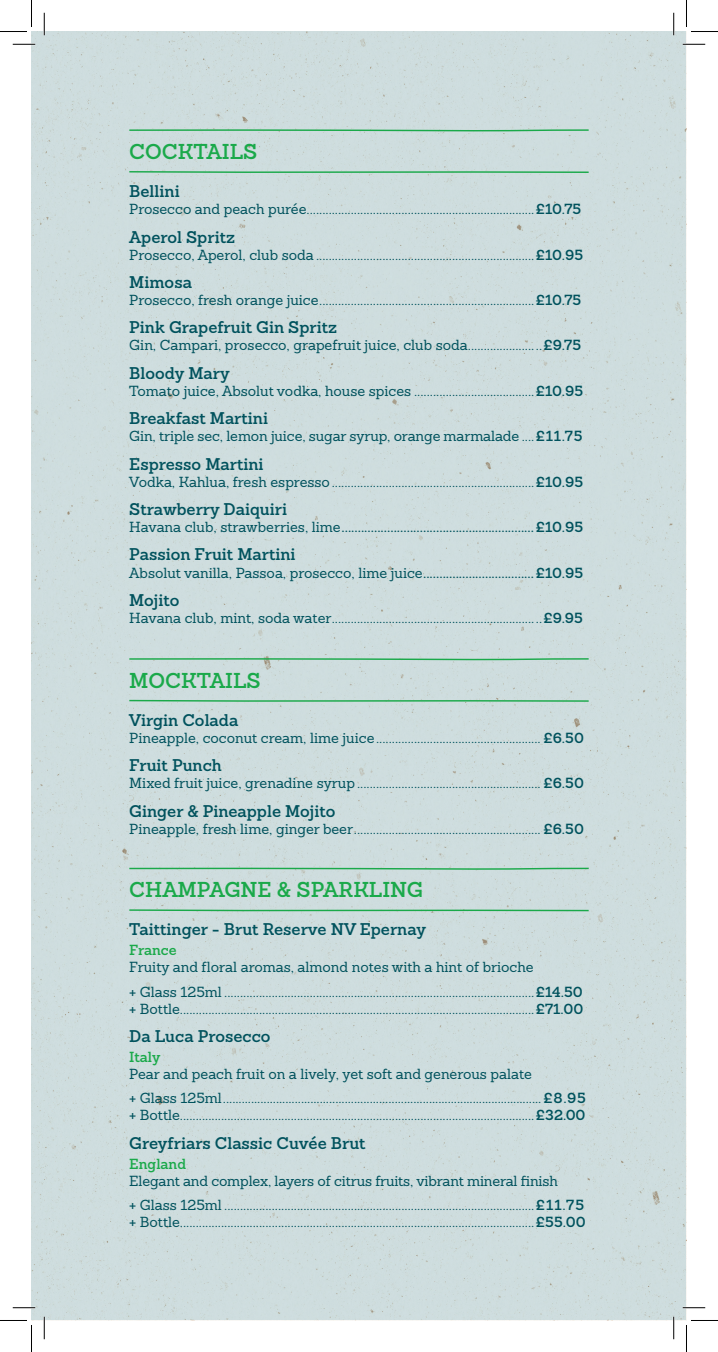
<style>
.page{position:relative;width:718px;height:1352px;background:#fff}
.page>*{position:absolute;margin:0;border:0;box-sizing:border-box;transform-origin:0 0}
.Menu_Category{font:600 21px "Sanchez Slab";color:#1aa94a}
.Menu_Item{font:600 16.5px "Sanchez Slab";color:#00525d}
.Menu_Description_2mm_Space{font:600 16.5px "Sanchez Slab";color:#00525d}
.Menu_Description_2mm_Space-2{font:14.25px "Sanchez Slab";color:#00525d}
.Menu_Description_No_Space{font:14.25px "Sanchez Slab";color:#00525d}
.Menu_Description_2mm_Space-3{font:600 14.25px "Sanchez Slab";color:#00525d}
.Menu_Item-2{font:600 14.25px "Sanchez Slab";color:#1aa94a}
.s1{font-weight:600}
.s2{font-weight:400}
</style>
<div class="page">
<div style="left:32px;top:32px;width:654px;height:1288px;background:#ceddde"></div>
<svg style="left:128px;top:129px;width:461px;height:45px"></svg>
<svg style="left:129px;top:657px;width:461px;height:45px"></svg>
<svg style="left:129px;top:867px;width:460px;height:45px"></svg>
<hr style="left:13px;top:43px;width:22px;height:2px;background:#fff">
<hr style="left:683px;top:43px;width:22px;height:2px;background:#fff">
<hr style="left:13px;top:1306px;width:22px;height:2px;background:#fff">
<hr style="left:683px;top:1306px;width:22px;height:2px;background:#fff">
<hr style="left:43px;top:13px;width:2px;height:22px;background:#fff">
<hr style="left:43px;top:1316px;width:2px;height:23px;background:#fff">
<svg style="left:13px;top:44px;width:22px;height:1px"></svg>
<svg style="left:683px;top:44px;width:22px;height:1px"></svg>
<svg style="left:13px;top:1307px;width:22px;height:1px"></svg>
<svg style="left:683px;top:1307px;width:22px;height:1px"></svg>
<svg style="left:44px;top:13px;width:1px;height:22px"></svg>
<svg style="left:44px;top:1316px;width:1px;height:23px"></svg>
<svg style="left:673px;top:13px;width:1px;height:22px"></svg>
<svg style="left:673px;top:1316px;width:1px;height:23px"></svg>
<svg style="left:0;top:0;width:32px;height:32px"></svg>
<svg style="left:0;top:1320px;width:32px;height:31px"></svg>
<svg style="left:686px;top:0;width:32px;height:32px"></svg>
<svg style="left:686px;top:1320px;width:32px;height:31px"></svg>
<p class="Menu_Category" style="left:129px;top:137px;width:129px">COCKTAILS</p>
<p class="Menu_Item" style="left:129px;top:180px;width:52px">Bellini</p>
<p class="Menu_Description_2mm_Space-2" style="left:129px;top:200px;width:453px">Prosecco and peach purée........................................................................<span class="s1">£10.75</span></p>
<p class="Menu_Item" style="left:129px;top:225px;width:107px">Aperol Spritz</p>
<p class="Menu_Description_2mm_Space-2" style="left:129px;top:245px;width:455px">Prosecco, Aperol, club soda .....................................................................<span class="s1">£10.95</span></p>
<p class="Menu_Item" style="left:129px;top:271px;width:64px">Mimosa</p>
<p class="Menu_Description_2mm_Space-2" style="left:129px;top:291px;width:453px">Prosecco, fresh orange juice....................................................................<span class="s1">£10.75</span></p>
<p class="Menu_Item" style="left:129px;top:316px;width:209px">Pink Grapefruit Gin Spritz</p>
<p class="Menu_Description_2mm_Space-2" style="left:129px;top:336px;width:453px">Gin, Campari, prosecco, grapefruit juice, club soda..................... ..<span class="s1">£9.75</span></p>
<p class="Menu_Item" style="left:129px;top:362px;width:102px">Bloody Mary</p>
<p class="Menu_Description_2mm_Space-2" style="left:129px;top:381px;width:455px">Tomato juice, Absolut vodka, house spices ......................................<span class="s1">£10.95</span></p>
<p class="Menu_Item" style="left:129px;top:407px;width:140px">Breakfast Martini</p>
<p class="Menu_Description_2mm_Space-2" style="left:129px;top:427px;width:455px">Gin, triple sec, lemon juice, sugar syrup, orange marmalade ....<span class="s1">£11.75</span></p>
<p class="Menu_Item" style="left:129px;top:452px;width:136px">Espresso Martini</p>
<p class="Menu_Description_2mm_Space-2" style="left:129px;top:472px;width:455px">Vodka, Kahlua, fresh espresso................................................................<span class="s1">£10.95</span></p>
<p class="Menu_Item" style="left:129px;top:498px;width:159px">Strawberry Daiquiri</p>
<p class="Menu_Description_2mm_Space-3" style="left:129px;top:517px;width:455px"><span class="s2">Havana club, strawberries, lime</span>...........................................................£10.95</p>
<p class="Menu_Description_2mm_Space" style="left:129px;top:543px;width:168px">Passion Fruit Martini</p>
<p class="Menu_Description_2mm_Space-2" style="left:129px;top:563px;width:455px">Absolut vanilla, Passoa, prosecco, lime juice<span class="s1">..................................£10.95</span></p>
<p class="Menu_Description_2mm_Space" style="left:129px;top:589px;width:52px">Mojito</p>
<p class="Menu_Description_2mm_Space-2" style="left:129px;top:608px;width:455px">Havana club, mint, soda water................................................................ ..<span class="s1">£9.95</span></p>
<p class="Menu_Category" style="left:129px;top:666px;width:133px">MOCKTAILS</p>
<p class="Menu_Item" style="left:129px;top:709px;width:110px">Virgin Colada</p>
<p class="Menu_Description_2mm_Space-2" style="left:129px;top:728px;width:456px">Pineapple, coconut cream, lime juice.................................................... <span class="s1">£6.50</span></p>
<p class="Menu_Item" style="left:129px;top:754px;width:94px">Fruit Punch</p>
<p class="Menu_Description_2mm_Space-2" style="left:129px;top:774px;width:456px">Mixed fruit juice, grenadine syrup.......................................................... <span class="s1">£6.50</span></p>
<p class="Menu_Item" style="left:129px;top:799px;width:208px">Ginger &amp; Pineapple Mojito</p>
<p class="Menu_Description_2mm_Space-2" style="left:129px;top:819px;width:456px">Pineapple, fresh lime, ginger beer........................................................... <span class="s1">£6.50</span></p>
<p class="Menu_Category" style="left:129px;top:875px;width:295px">CHAMPAGNE &amp; SPARKLING</p>
<p class="Menu_Item" style="left:129px;top:918px;width:298px">Taittinger - Brut Reserve NV Epernay</p>
<p class="Menu_Item-2" style="left:129px;top:940px;width:49px">France</p>
<p class="Menu_Description_2mm_Space-2" style="left:129px;top:958px;width:406px">Fruity and floral aromas, almond notes with a hint of brioche</p>
<p class="Menu_Description_No_Space" style="left:129px;top:982px;width:455px">+ Glass 125ml ..................................................................................................<span class="s1">£14.50</span></p>
<p class="Menu_Description_2mm_Space-2" style="left:129px;top:999px;width:455px">+ Bottle................................................................................................................<span class="s1">£71.00</span></p>
<p class="Menu_Item" style="left:129px;top:1025px;width:143px">Da Luca Prosecco</p>
<p class="Menu_Item-2" style="left:129px;top:1047px;width:33px">Italy</p>
<p class="Menu_Description_2mm_Space-2" style="left:129px;top:1064px;width:404px">Pear and peach fruit on a lively, yet soft and generous palate</p>
<p class="Menu_Description_No_Space" style="left:129px;top:1088px;width:458px">+ Glass 125ml......................................................................................................<span class="s1">£8.95</span></p>
<p class="Menu_Description_2mm_Space-2" style="left:129px;top:1106px;width:458px">+ Bottle................................................................................................................<span class="s1">£32.00</span></p>
<p class="Menu_Item" style="left:129px;top:1131px;width:238px">Greyfriars Classic Cuvée Brut</p>
<p class="Menu_Item-2" style="left:129px;top:1153px;width:58px">England</p>
<p class="Menu_Description_2mm_Space-2" style="left:129px;top:1171px;width:430px">Elegant and complex, layers of citrus fruits, vibrant mineral finish</p>
<p class="Menu_Description_No_Space" style="left:129px;top:1195px;width:456px">+ Glass 125ml ..................................................................................................<span class="s1">£11.75</span></p>
<p class="Menu_Description_No_Space" style="left:129px;top:1212px;width:458px">+ Bottle................................................................................................................<span class="s1">£55.00</span></p>
</div>
